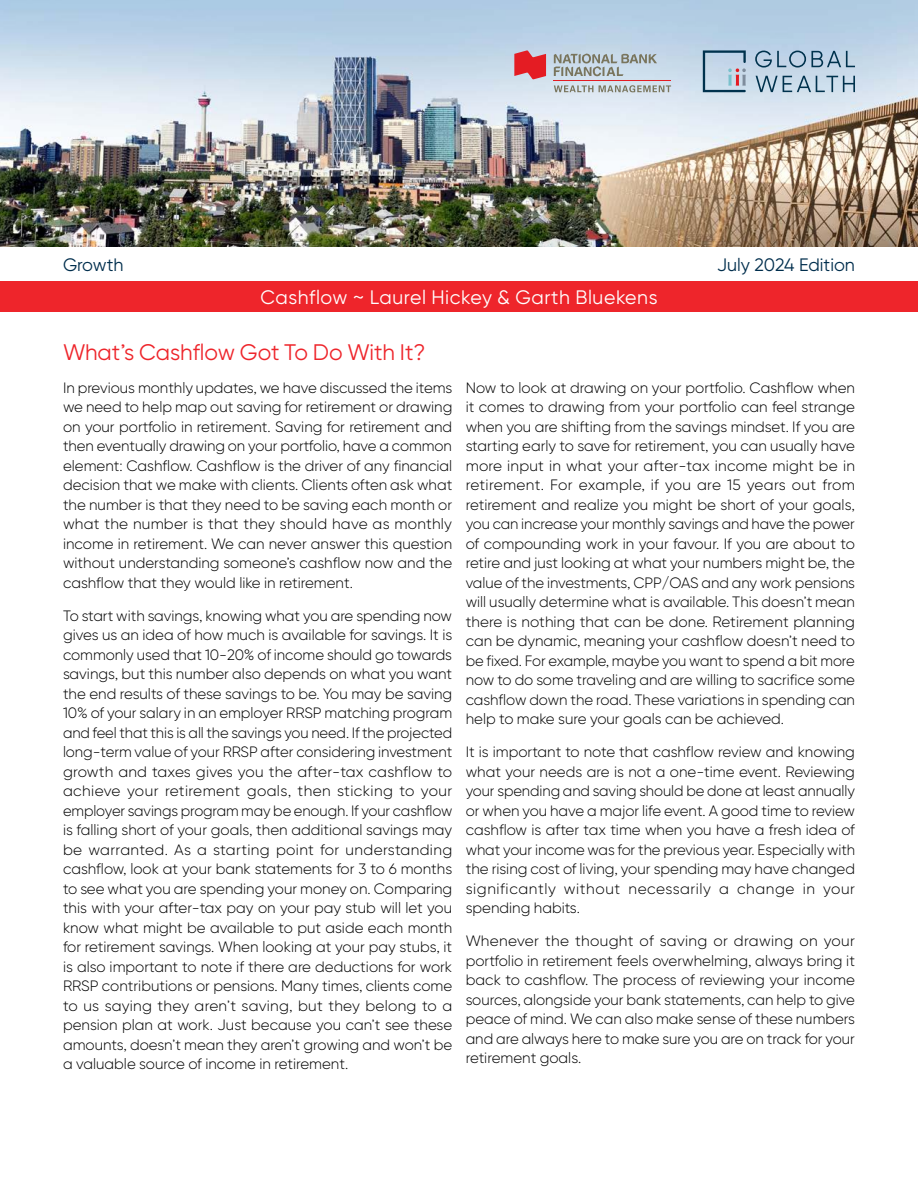
<style>
.page{position:relative;width:918px;height:1188px;background:#fff}
.page>*{position:absolute;margin:0;border:0;box-sizing:border-box;transform-origin:0 0}
.t1{font:22.5px "Gilroy BN";color:#ee252b}
.t2{font:19.5px "Gilroy BN";letter-spacing:.03em;color:#fff}
.t3{font:18px "Gilroy BN";color:#002e4d}
.t4{font:300 15px/19.5px "Gilroy BN";color:#000;text-align:justify}
</style>
<div class="page">
<img style="left:0;top:0;width:918px;height:246px">
<svg style="left:514px;top:50px;width:32px;height:29px"></svg>
<svg style="left:554px;top:85px;width:39px;height:7px"></svg>
<svg style="left:599px;top:85px;width:72px;height:7px"></svg>
<hr style="left:554px;top:80px;width:117px;height:1px;background:#e41c23">
<svg style="left:554px;top:54px;width:103px;height:22px;background:#afbabc"></svg>
<svg style="left:703px;top:50px;width:43px;height:42px;background:#a3b7c9"></svg>
<svg style="left:755px;top:51px;width:100px;height:17px;background:#95afc5"></svg>
<svg style="left:756px;top:76px;width:99px;height:16px;background:#9cb5c7"></svg>
<div style="left:0;top:281px;width:918px;height:31px;background:#ee252b"></div>
<p class="t3" style="left:63px;top:254px;width:62px">Growth</p>
<p class="t3" style="left:717px;top:254px;width:139px">July 2024 Edition</p>
<h2 class="t2" style="left:260px;top:285px;width:399px">Cashflow ~ Laurel Hickey &amp; Garth Bluekens</h2>
<h1 class="t1" style="left:63px;top:338px;width:364px">What’s Cashflow Got To Do With It?</h1>
<p class="t4" style="left:63px;top:377px;width:391px">In previous monthly updates, we have discussed the items we need to help map out saving for retirement or drawing on your portfolio in retirement. Saving for retirement and then eventually drawing on your portfolio, have a common element: Cashflow. Cashflow is the driver of any financial decision that we make with clients. Clients often ask what the number is that they need to be saving each month or what the number is that they should have as monthly income in retirement. We can never answer this question without understanding someone’s cashflow now and the cashflow that they would like in retirement.</p>
<p class="t4" style="left:63px;top:605px;width:391px">To start with savings, knowing what you are spending now gives us an idea of how much is available for savings. It is commonly used that 10-20% of income should go towards savings, but this number also depends on what you want the end results of these savings to be. You may be saving 10% of your salary in an employer RRSP matching program and feel that this is all the savings you need. If the projected long-term value of your RRSP after considering investment growth and taxes gives you the after-tax cashflow to achieve your retirement goals, then sticking to your employer savings program may be enough. If your cashflow is falling short of your goals, then additional savings may be warranted. As a starting point for understanding cashflow, look at your bank statements for 3 to 6 months to see what you are spending your money on. Comparing this with your after-tax pay on your pay stub will let you know what might be available to put aside each month for retirement savings. When looking at your pay stubs, it is also important to note if there are deductions for work RRSP contributions or pensions. Many times, clients come to us saying they aren’t saving, but they belong to a pension plan at work. Just because you can’t see these amounts, doesn’t mean they aren’t growing and won’t be a valuable source of income in retirement.</p>
<p class="t4" style="left:466px;top:377px;width:391px">Now to look at drawing on your portfolio. Cashflow when it comes to drawing from your portfolio can feel strange when you are shifting from the savings mindset. If you are starting early to save for retirement, you can usually have more input in what your after-tax income might be in retirement. For example, if you are 15 years out from retirement and realize you might be short of your goals, you can increase your monthly savings and have the power of compounding work in your favour. If you are about to retire and just looking at what your numbers might be, the value of the investments, CPP/OAS and any work pensions will usually determine what is available. This doesn’t mean there is nothing that can be done. Retirement planning can be dynamic, meaning your cashflow doesn’t need to be fixed. For example, maybe you want to spend a bit more now to do some traveling and are willing to sacrifice some cashflow down the road. These variations in spending can help to make sure your goals can be achieved.</p>
<p class="t4" style="left:466px;top:742px;width:391px">It is important to note that cashflow review and knowing what your needs are is not a one-time event. Reviewing your spending and saving should be done at least annually or when you have a major life event. A good time to review cashflow is after tax time when you have a fresh idea of what your income was for the previous year. Especially with the rising cost of living, your spending may have changed significantly without necessarily a change in your spending habits.</p>
<p class="t4" style="left:466px;top:931px;width:391px">Whenever the thought of saving or drawing on your portfolio in retirement feels overwhelming, always bring it back to cashflow. The process of reviewing your income sources, alongside your bank statements, can help to give peace of mind. We can also make sense of these numbers and are always here to make sure you are on track for your retirement goals.</p>
</div>
